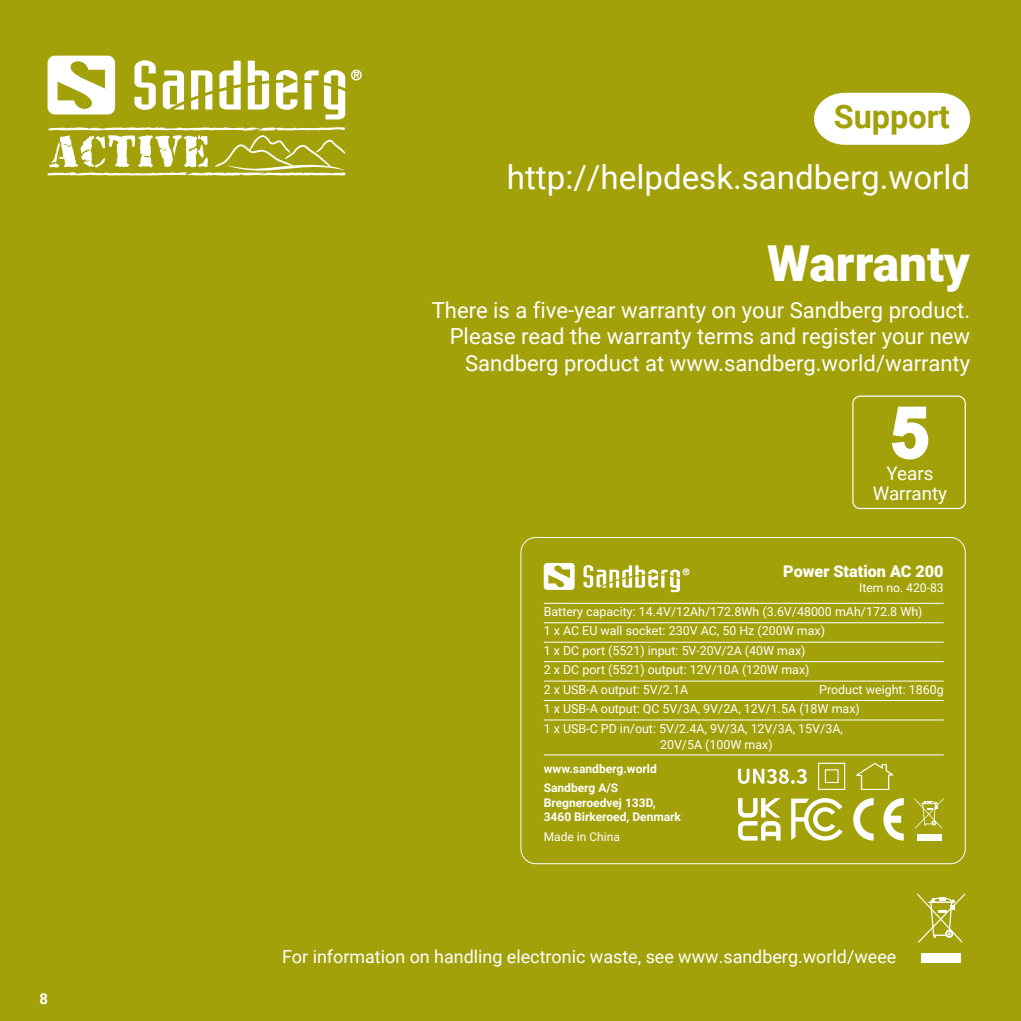
<style>
.page{position:relative;width:1021px;height:1021px;background:#fff}
.page>*{position:absolute;margin:0;border:0;box-sizing:border-box;transform-origin:0 0}
.t1{font:900 49.5px "Roboto";color:#fff}
.t2{font:33px "Roboto";color:#fff}
.t3{font:700 32.4px "Roboto";color:#a2a10a}
.t4{font:22.2px/26.4px "Roboto";color:#fff;text-align:right}
.t5{font:18.6px/19.8px "Roboto";color:#fff;text-align:center}
.t6{font:18px "Roboto";color:#fff}
.t7{font:900 16.2px "Roboto";color:#fff}
.t8{font:700 15px "Roboto";color:#fff}
.t9{font:12.3px/19.5px "Roboto";color:#fff}
.t10{font:700 12px/14.4px "Roboto";color:#fff}
.t11{font:12px "Roboto";color:#fff}
</style>
<div class="page">
<div style="left:0;top:0;width:1020px;height:1020px;background:#a2a10a"></div>
<svg style="left:134px;top:60px;width:22px;height:50px"></svg>
<svg style="left:163px;top:70px;width:21px;height:39px"></svg>
<svg style="left:191px;top:70px;width:21px;height:39px"></svg>
<svg style="left:219px;top:61px;width:22px;height:48px"></svg>
<svg style="left:248px;top:61px;width:21px;height:48px"></svg>
<svg style="left:304px;top:70px;width:14px;height:39px"></svg>
<svg style="left:324px;top:70px;width:21px;height:49px"></svg>
<svg style="left:276px;top:70px;width:21px;height:40px"></svg>
<svg style="left:48px;top:56px;width:67px;height:58px"></svg>
<svg style="left:351px;top:70px;width:11px;height:10px"></svg>
<svg style="left:48px;top:127px;width:298px;height:49px"></svg>
<svg style="left:814px;top:93px;width:156px;height:52px;background:#f6f6e9"></svg>
<div style="left:852px;top:395px;width:113px;height:114px;border:1px solid #fff;border-radius:7px"></div>
<svg style="left:892px;top:406px;width:36px;height:53px"></svg>
<div style="left:921px;top:952px;width:40px;height:10px;background:#fff"></div>
<svg style="left:917px;top:893px;width:48px;height:49px"></svg>
<svg style="left:945px;top:929px;width:8px;height:8px"></svg>
<div style="left:520px;top:537px;width:445px;height:327px;border:1px solid #fff;border-radius:15px"></div>
<hr style="left:543px;top:622px;width:400px;height:1px;background:#fff">
<hr style="left:543px;top:641px;width:400px;height:1px;background:#fff">
<hr style="left:543px;top:661px;width:400px;height:1px;background:#fff">
<hr style="left:543px;top:603px;width:400px;height:1px;background:#fff">
<hr style="left:543px;top:680px;width:400px;height:1px;background:#fff">
<hr style="left:543px;top:700px;width:400px;height:1px;background:#fff">
<hr style="left:543px;top:719px;width:400px;height:1px;background:#fff">
<hr style="left:543px;top:754px;width:400px;height:1px;background:#fff">
<svg style="left:853px;top:798px;width:20px;height:42px"></svg>
<svg style="left:883px;top:798px;width:20px;height:42px"></svg>
<svg style="left:791px;top:798px;width:51px;height:42px"></svg>
<svg style="left:738px;top:798px;width:42px;height:42px"></svg>
<div style="left:916px;top:834px;width:25px;height:6px;background:#fff"></div>
<svg style="left:914px;top:798px;width:29px;height:30px"></svg>
<svg style="left:543px;top:563px;width:31px;height:27px"></svg>
<svg style="left:583px;top:565px;width:106px;height:27px"></svg>
<svg style="left:738px;top:768px;width:68px;height:15px"></svg>
<svg style="left:818px;top:762px;width:27px;height:28px"></svg>
<svg style="left:856px;top:762px;width:37px;height:28px"></svg>
<p class="t8" style="left:40px;top:988px;width:10px">8</p>
<h3 class="t3" style="left:833px;top:94px;width:117px">Support</h3>
<h2 class="t2" style="left:507px;top:154px;width:465px">http://helpdesk.sandberg.world</h2>
<h1 class="t1" style="left:767px;top:228px;width:204px">Warranty</h1>
<h3 class="t4" style="left:431px;top:296px;width:540px">There is a five-year warranty on your Sandberg product.<br>Please read the warranty terms and register your new<br>Sandberg product at www.sandberg.world/warranty</h3>
<h3 class="t5" style="left:872px;top:462px;width:76px">Years<br>Warranty</h3>
<h3 class="t7" style="left:783px;top:560px;width:162px">Power Station AC 200</h3>
<p class="t11" style="left:859px;top:579px;width:86px">Item no. 420-83</p>
<p class="t9" style="left:543px;top:601px;width:380px">Battery capacity: 14.4V/12Ah/172.8Wh (3.6V/48000 mAh/172.8 Wh)<br>1 x AC EU wall socket: 230V AC, 50 Hz (200W max)<br>1 x DC port (5521) input: 5V-20V/2A (40W max)<br>2 x DC port (5521) output: 12V/10A (120W max)<br>2 x USB-A output: 5V/2.1A<br>1 x USB-A output: QC 5V/3A, 9V/2A, 12V/1.5A (18W max)<br>1 x USB-C PD in/out: 5V/2.4A, 9V/3A, 12V/3A, 15V/3A,</p>
<p class="t9" style="left:660px;top:734px;width:114px">20V/5A (100W max)</p>
<p class="t9" style="left:819px;top:680px;width:126px">Product weight: 1860g</p>
<p class="t10" style="left:543px;top:761px;width:115px">www.sandberg.world</p>
<p class="t10" style="left:543px;top:780px;width:139px">Sandberg A/S<br>Bregneroedvej 133D,<br>3460 Birkeroed, Denmark</p>
<p class="t11" style="left:543px;top:828px;width:78px">Made in China</p>
<h3 class="t6" style="left:282px;top:943px;width:616px">For information on handling electronic waste, see www.sandberg.world/weee</h3>
</div>
